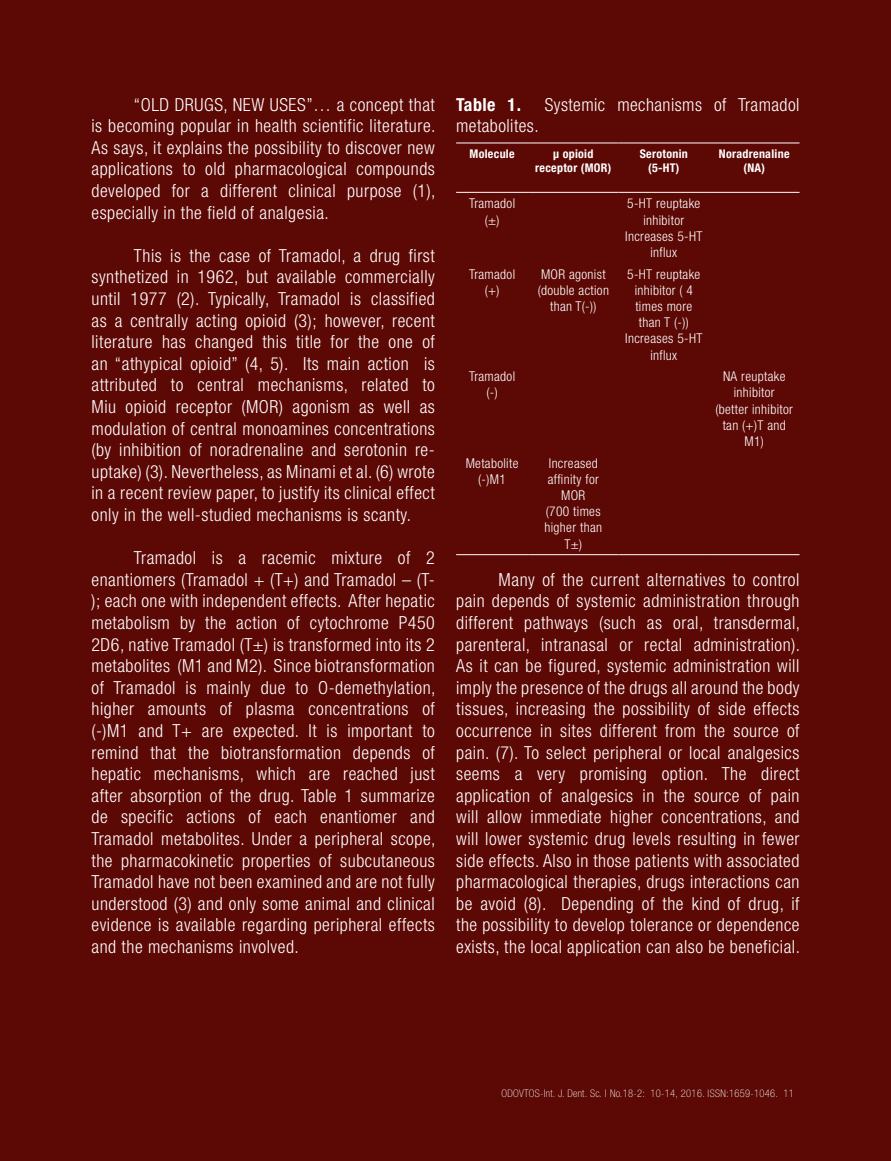
<style>
.page{position:relative;width:891px;height:1161px;background:#5c0804}
.page>*{position:absolute;margin:0;border:0;box-sizing:border-box;transform-origin:0 0}
.t1{font:300 condensed 18px/21.6px "Helvetica Neue LT Std";letter-spacing:.03em;color:#fff;text-align:justify}
.t2{font:700 condensed 18px "Helvetica Neue LT Std";letter-spacing:.025em;color:#fff}
.t3{font:300 condensed 13.5px/16.2px "Helvetica Neue LT Std";letter-spacing:.025em;color:#fff;text-align:center}
.t4{font:700 condensed 12px/14.4px "Helvetica Neue LT Std";letter-spacing:.025em;color:#fff;text-align:center}
.t5{font:100 condensed 10.5px "Helvetica Neue LT Std";letter-spacing:.03em;color:#fff}
</style>
<div class="page">
<hr style="left:456px;top:143px;width:72px;height:1px;background:#fff">
<hr style="left:528px;top:143px;width:91px;height:1px;background:#fff">
<hr style="left:619px;top:143px;width:90px;height:1px;background:#fff">
<hr style="left:709px;top:143px;width:91px;height:1px;background:#fff">
<hr style="left:456px;top:192px;width:72px;height:1px;background:#fff">
<hr style="left:528px;top:192px;width:91px;height:1px;background:#fff">
<hr style="left:619px;top:192px;width:90px;height:1px;background:#fff">
<hr style="left:709px;top:192px;width:91px;height:1px;background:#fff">
<hr style="left:456px;top:554px;width:72px;height:1px;background:#fff">
<hr style="left:528px;top:554px;width:91px;height:1px;background:#fff">
<hr style="left:619px;top:554px;width:90px;height:1px;background:#fff">
<hr style="left:709px;top:554px;width:91px;height:1px;background:#fff">
<p class="t1" style="left:91px;top:93px;width:346px;text-indent:43px">“OLD DRUGS, NEW USES”… a concept that is becoming popular in health scientific literature.<br>As says, it explains the possibility to discover new applications to old pharmacological compounds developed for a different clinical purpose (1), especially in the field of analgesia.</p>
<p class="t1" style="left:91px;top:245px;width:345px;text-indent:43px">This is the case of Tramadol, a drug first synthetized in 1962, but available commercially until 1977 (2). Typically, Tramadol is classified as a centrally acting opioid (3); however, recent literature has changed this title for the one of an “athypical opioid” (4, 5). Its main action is attributed to central mechanisms, related to Miu opioid receptor (MOR) agonism as well as modulation of central monoamines concentrations (by inhibition of noradrenaline and serotonin re&shy;uptake) (3). Nevertheless, as Minami et al. (6) wrote in a recent review paper, to justify its clinical effect only in the well-studied mechanisms is scanty.</p>
<p class="t1" style="left:91px;top:547px;width:346px;text-indent:43px">Tramadol is a racemic mixture of 2 enantiomers (Tramadol + (T+) and Tramadol – (T-); each one with independent effects. After hepatic metabolism by the action of cytochrome P450<br>2D6, native Tramadol (T±) is transformed into its 2 metabolites (M1 and M2). Since biotransformation of Tramadol is mainly due to O-demethylation, higher amounts of plasma concentrations of (-)M1 and T+ are expected. It is important to remind that the biotransformation depends of hepatic mechanisms, which are reached just after absorption of the drug. Table 1 summarize de specific actions of each enantiomer and Tramadol metabolites. Under a peripheral scope, the pharmacokinetic properties of subcutaneous Tramadol have not been examined and are not fully understood (3) and only some animal and clinical evidence is available regarding peripheral effects and the mechanisms involved.</p>
<p class="t2" style="left:456px;top:93px;width:66px">Table 1.</p>
<p class="t1" style="left:545px;top:93px;width:256px">Systemic mechanisms of Tramadol</p>
<p class="t1" style="left:456px;top:115px;width:84px">metabolites.</p>
<p class="t4" style="left:470px;top:146px;width:47px">Molecule</p>
<p class="t4" style="left:535px;top:146px;width:78px">µ opioid receptor (MOR)</p>
<p class="t4" style="left:640px;top:146px;width:50px">Serotonin (5-HT)</p>
<p class="t4" style="left:719px;top:146px;width:72px">Noradrenaline (NA)</p>
<p class="t3" style="left:469px;top:195px;width:48px">Tramadol (±)</p>
<p class="t3" style="left:625px;top:195px;width:79px">5-HT reuptake inhibitor<br>Increases 5-HT influx</p>
<p class="t3" style="left:469px;top:266px;width:48px">Tramadol (+)</p>
<p class="t3" style="left:538px;top:266px;width:73px">MOR agonist (double action than T(-))</p>
<p class="t3" style="left:625px;top:266px;width:79px">5-HT reuptake inhibitor ( 4 times more than T (-))<br>Increases 5-HT influx</p>
<p class="t3" style="left:469px;top:368px;width:48px">Tramadol (-)</p>
<p class="t3" style="left:715px;top:368px;width:79px">NA reuptake inhibitor<br>(better inhibitor tan (+)T and<br>M1)</p>
<p class="t3" style="left:466px;top:455px;width:54px">Metabolite (-)M1</p>
<p class="t3" style="left:545px;top:455px;width:59px">Increased affinity for<br>MOR<br>(700 times higher than<br>T±)</p>
<p class="t1" style="left:456px;top:568px;width:346px;text-indent:43px">Many of the current alternatives to control pain depends of systemic administration through different pathways (such as oral, transdermal, parenteral, intranasal or rectal administration).<br>As it can be figured, systemic administration will imply the presence of the drugs all around the body tissues, increasing the possibility of side effects occurrence in sites different from the source of pain. (7). To select peripheral or local analgesics seems a very promising option. The direct application of analgesics in the source of pain will allow immediate higher concentrations, and will lower systemic drug levels resulting in fewer side effects. Also in those patients with associated pharmacological therapies, drugs interactions can be avoid (8). Depending of the kind of drug, if the possibility to develop tolerance or dependence exists, the local application can also be beneficial.</p>
<p class="t5" style="left:502px;top:1088px;width:294px">ODOVTOS-Int. J. Dent. Sc. | No.18-2: 10-14, 2016. ISSN:1659-1046. 11</p>
</div>
